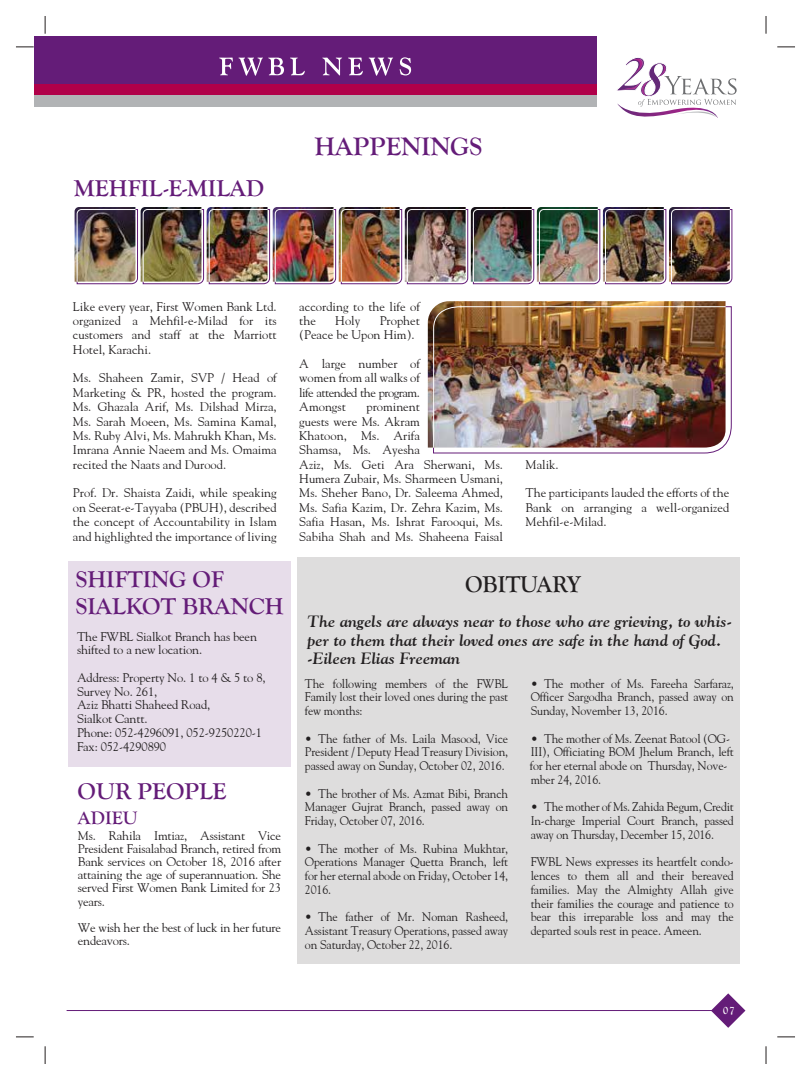
<style>
.page{position:relative;width:811px;height:1080px;background:#fff}
.page>*{position:absolute;margin:0;border:0;box-sizing:border-box;transform-origin:0 0}
.t1{font:700 26.25px "Goudy Old Style T";color:#641c78}
.t2{font:700 23.75px/26.2px "Goudy Old Style T";color:#641c78}
.t3{font:700 23.75px "Goudy Old Style T";color:#221f20;scale:.95 1}
.t4{font:700 18.75px "Goudy Old Style T";color:#641c78}
.t5{font:italic 700 16.25px/18.8px "Goudy";color:#221f20}
.t6{font:12.5px/14.4px "Goudy";letter-spacing:-.01em;color:#221f20}
.t7{font:12.5px/13.8px "Goudy";letter-spacing:-.01em;color:#221f20;text-align:justify;scale:.95 1}
.t8{font:700 11.25px "Goudy Old Style T";color:#fff;scale:.9 1}
</style>
<div class="page">
<div style="left:297px;top:558px;width:442px;height:406px;background:#dedddd"></div>
<div style="left:68px;top:561px;width:222px;height:206px;background:#e7ddea"></div>
<div style="left:34px;top:36px;width:562px;height:71px;background:#641c78"></div>
<div style="left:34px;top:85px;width:562px;height:10px;background:#b00049"></div>
<div style="left:34px;top:95px;width:562px;height:12px;background:#b1b3b5"></div>
<svg style="left:219px;top:58px;width:13px;height:17px"></svg>
<svg style="left:238px;top:58px;width:46px;height:18px"></svg>
<svg style="left:290px;top:58px;width:14px;height:17px"></svg>
<svg style="left:322px;top:58px;width:20px;height:17px"></svg>
<svg style="left:348px;top:58px;width:14px;height:17px"></svg>
<svg style="left:368px;top:58px;width:25px;height:18px"></svg>
<svg style="left:399px;top:57px;width:12px;height:18px"></svg>
<svg style="left:765px;top:16px;width:1px;height:18px"></svg>
<svg style="left:45px;top:16px;width:1px;height:18px"></svg>
<svg style="left:16px;top:47px;width:18px;height:1px"></svg>
<svg style="left:16px;top:1037px;width:18px;height:1px"></svg>
<svg style="left:777px;top:47px;width:17px;height:1px"></svg>
<svg style="left:777px;top:1037px;width:17px;height:1px"></svg>
<svg style="left:765px;top:1046px;width:1px;height:18px"></svg>
<svg style="left:45px;top:1046px;width:1px;height:18px"></svg>
<svg style="left:711px;top:993px;width:34px;height:35px"></svg>
<hr style="left:67px;top:1010px;width:653px;height:1px;background:#641c78">
<svg style="left:433px;top:306px;width:298px;height:148px"></svg>
<img style="left:427px;top:301px;width:298px;height:147px">
<img style="left:433px;top:306px;width:292px;height:142px">
<svg style="left:617px;top:57px;width:119px;height:61px"></svg>
<img style="left:470px;top:207px;width:61px;height:75px">
<img style="left:473px;top:209px;width:60px;height:75px">
<img style="left:536px;top:207px;width:61px;height:75px">
<img style="left:539px;top:209px;width:60px;height:75px">
<img style="left:602px;top:207px;width:61px;height:75px">
<img style="left:605px;top:209px;width:60px;height:75px">
<img style="left:669px;top:207px;width:60px;height:75px">
<img style="left:671px;top:209px;width:60px;height:75px">
<img style="left:272px;top:207px;width:61px;height:75px">
<img style="left:275px;top:209px;width:60px;height:75px">
<img style="left:338px;top:207px;width:61px;height:75px">
<img style="left:341px;top:209px;width:60px;height:75px">
<img style="left:404px;top:207px;width:61px;height:75px">
<img style="left:407px;top:209px;width:60px;height:75px">
<img style="left:74px;top:207px;width:61px;height:75px">
<img style="left:141px;top:207px;width:60px;height:2px">
<img style="left:207px;top:207px;width:60px;height:2px">
<img style="left:77px;top:209px;width:192px;height:75px">
<h2 class="t2" style="left:74px;top:175px;width:192px">MEHFIL-E-MILAD</h2>
<h1 class="t1" style="left:314px;top:131px;width:169px">HAPPENINGS</h1>
<p class="t6" style="left:73px;top:299px;width:205px;text-align:justify">Like every year, First Women Bank Ltd. organized a Mehfil-e-Milad for its customers and staff at the Marriott Hotel, Karachi.</p>
<p class="t6" style="left:73px;top:370px;width:205px;text-align:justify">Ms. Shaheen Zamir, SVP / Head of Marketing &amp; PR, hosted the program.<br>Ms. Ghazala Arif, Ms. Dilshad Mirza, Ms. Sarah Moeen, Ms. Samina Kamal, Ms. Ruby Alvi, Ms. Mahrukh Khan, Ms.<br>Imrana Annie Naeem and Ms. Omaima recited the Naats and Durood.</p>
<p class="t6" style="left:73px;top:485px;width:205px;text-align:justify">Prof. Dr. Shaista Zaidi, while speaking on Seerat-e-Tayyaba (PBUH), described the concept of Accountability in Islam and highlighted the importance of living</p>
<h2 class="t2" style="left:76px;top:567px;width:209px">SHIFTING OF<br>SIALKOT BRANCH</h2>
<p class="t6" style="left:77px;top:629px;width:181px;line-height:13.8px">The FWBL Sialkot Branch has been shifted to a new location.</p>
<p class="t6" style="left:77px;top:670px;width:190px;line-height:13.8px">Address: Property No. 1 to 4 &amp; 5 to 8,<br>Survey No. 261,<br>Aziz Bhatti Shaheed Road,<br>Sialkot Cantt.<br>Phone: 052-4296091, 052-9250220-1<br>Fax: 052-4290890</p>
<h2 class="t2" style="left:78px;top:778px;width:150px">OUR PEOPLE</h2>
<h3 class="t4" style="left:78px;top:807px;width:61px">ADIEU</h3>
<p class="t6" style="left:78px;top:829px;width:205px;line-height:13.1px;text-align:justify">Ms. Rahila Imtiaz, Assistant Vice President Faisalabad Branch, retired from Bank services on October 18, 2016 after attaining the age of superannuation. She served First Women Bank Limited for 23 years.</p>
<p class="t6" style="left:78px;top:921px;width:205px;line-height:13.1px">We wish her the best of luck in her future endeavors.</p>
<p class="t6" style="left:299px;top:299px;width:122px">according to the life of the</p>
<p class="t6" style="left:299px;top:313px;width:122px;text-indent:80px">Prophet (Peace be Upon Him).</p>
<p class="t6" style="left:299px;top:356px;width:122px;text-align:justify">A large number of women from all walks of life attended the program.<br>Amongst</p>
<p class="t6" style="left:335px;top:313px;width:26px">Holy</p>
<p class="t6" style="left:299px;top:399px;width:205px;text-indent:67px">prominent<br>guests were Ms. Akram<br>Khatoon, Ms. Arifa<br>Shamsa, Ms. Ayesha<br>Aziz, Ms. Geti Ara Sherwani, Ms.<br>Humera Zubair, Ms. Sharmeen Usmani,<br>Ms. Sheher Bano, Dr. Saleema Ahmed,<br>Ms. Safia Kazim, Dr. Zehra Kazim, Ms.<br>Safia Hasan, Ms. Ishrat Farooqui, Ms.<br>Sabiha Shah and Ms. Shaheena Faisal</p>
<p class="t6" style="left:525px;top:457px;width:34px">Malik.</p>
<p class="t6" style="left:525px;top:485px;width:205px;text-align:justify">The participants lauded the efforts of the Bank on arranging a well-organized Mehfil-e-Milad.</p>
<h2 class="t3" style="left:464px;top:571px;width:123px">OBITUARY</h2>
<h3 class="t5" style="left:307px;top:612px;width:426px">The angels are always near to those who are grieving, to whis&shy;per to them that their loved ones are safe in the hand of God. -Eileen Elias Freeman</h3>
<p class="t7" style="left:305px;top:676px;width:215px">The following members of the FWBL Family lost their loved ones during the past few months:</p>
<p class="t7" style="left:305px;top:731px;width:215px">• The father of Ms. Laila Masood, Vice President / Deputy Head Treasury Division, passed away on Sunday, October 02, 2016.</p>
<p class="t7" style="left:305px;top:786px;width:215px">• The brother of Ms. Azmat Bibi, Branch Manager Gujrat Branch, passed away on Friday, October 07, 2016.</p>
<p class="t7" style="left:305px;top:841px;width:215px">• The mother of Ms. Rubina Mukhtar, Operations Manager Quetta Branch, left for her eternal abode on Friday, October 14, 2016.</p>
<p class="t7" style="left:305px;top:910px;width:215px">• The father of Mr. Noman Rasheed, Assistant Treasury Operations, passed away on Saturday, October 22, 2016.</p>
<p class="t7" style="left:530px;top:676px;width:215px">• The mother of Ms. Fareeha Sarfaraz, Officer Sargodha Branch, passed away on Sunday, November 13, 2016.</p>
<p class="t7" style="left:529px;top:731px;width:216px;text-align:left">• The mother of Ms. Zeenat Batool (OG-III), Officiating BOM Jhelum Branch, left for her eternal abode on Thursday, Nove&shy;mber 24, 2016.</p>
<p class="t7" style="left:530px;top:800px;width:215px">• The mother of Ms. Zahida Begum, Credit In-charge Imperial Court Branch, passed away on Thursday, December 15, 2016.</p>
<p class="t7" style="left:530px;top:855px;width:215px">FWBL News expresses its heartfelt condo&shy;lences to them all and their bereaved families. May the Almighty Allah give their families the courage and patience to bear this irreparable loss and may the departed souls rest in peace. Ameen.</p>
<p class="t8" style="left:722px;top:1004px;width:14px">07</p>
</div>
